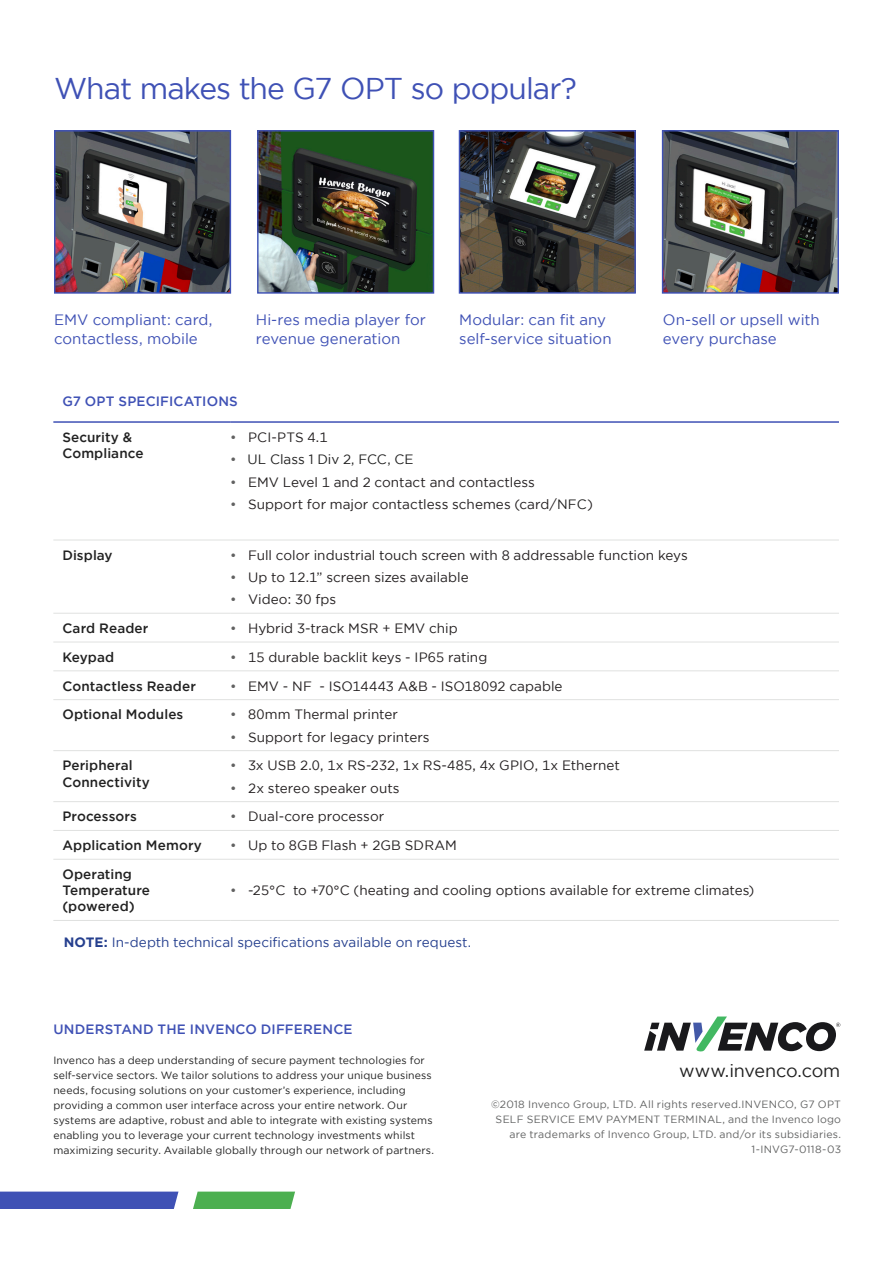
<style>
.page{position:relative;width:893px;height:1263px;background:#fff}
.page>*{position:absolute;margin:0;border:0;box-sizing:border-box;transform-origin:0 0}
.new{font:30px "Gotham";letter-spacing:-.03em;color:#3f51b5}
.Body{font:18px "Gotham";letter-spacing:-.005em;color:#212121}
.Body_Bold{font:15px/19.5px "Gotham";color:#3f51b5}
.t1{font:13.5px "Gotham";letter-spacing:.005em;color:#231f20}
.Body-2{font:500 13.5px/16.2px "Gotham";letter-spacing:.01em;color:#212121}
.Subheading{font:13.5px "Gotham";color:#253f8e}
.Body_Bold-2{font:500 13.5px "Gotham";letter-spacing:.015em;color:#3f51b5}
.Subheading-2{font:13.5px "Gotham";color:#212121}
.t2{font:13.5px "Gotham";color:#616161}
.Subheading-3{font:10.5px/15px "Gotham";letter-spacing:.01em;color:#212121}
.t3{font:10.5px/15px "Gotham";letter-spacing:.02em;color:#616262;text-align:right}
.s1{color:#616161}
.s2{color:#212121}
.s3{font-weight:700}
</style>
<div class="page">
<div style="left:0;top:1191px;width:178px;height:18px;background:#3f51b5"></div>
<svg style="left:193px;top:1191px;width:102px;height:18px;background:#59b55d"></svg>
<hr style="left:53px;top:421px;width:177px;height:2px;background:#3f51b5">
<hr style="left:230px;top:421px;width:609px;height:2px;background:#3f51b5">
<hr style="left:53px;top:540px;width:177px;height:1px;background:#e0e1e0">
<hr style="left:230px;top:540px;width:609px;height:1px;background:#e0e1e0">
<hr style="left:53px;top:613px;width:177px;height:1px;background:#e0e1e0">
<hr style="left:230px;top:613px;width:609px;height:1px;background:#e0e1e0">
<hr style="left:53px;top:642px;width:177px;height:1px;background:#e0e1e0">
<hr style="left:230px;top:642px;width:609px;height:1px;background:#e0e1e0">
<hr style="left:53px;top:670px;width:177px;height:1px;background:#e0e1e0">
<hr style="left:230px;top:670px;width:609px;height:1px;background:#e0e1e0">
<hr style="left:53px;top:699px;width:177px;height:1px;background:#e0e1e0">
<hr style="left:230px;top:699px;width:609px;height:1px;background:#e0e1e0">
<hr style="left:53px;top:750px;width:177px;height:1px;background:#e0e1e0">
<hr style="left:230px;top:750px;width:609px;height:1px;background:#e0e1e0">
<hr style="left:53px;top:801px;width:177px;height:1px;background:#e0e1e0">
<hr style="left:230px;top:801px;width:609px;height:1px;background:#e0e1e0">
<hr style="left:53px;top:830px;width:177px;height:1px;background:#e0e1e0">
<hr style="left:230px;top:830px;width:609px;height:1px;background:#e0e1e0">
<hr style="left:53px;top:859px;width:177px;height:1px;background:#e0e1e0">
<hr style="left:230px;top:859px;width:609px;height:1px;background:#e0e1e0">
<hr style="left:53px;top:920px;width:177px;height:1px;background:#e0e1e0">
<hr style="left:230px;top:920px;width:609px;height:1px;background:#e0e1e0">
<img style="left:56px;top:132px;width:173px;height:160px">
<div style="left:54px;top:130px;width:177px;height:164px;border:1px solid #3f51b5"></div>
<img style="left:259px;top:132px;width:173px;height:160px">
<div style="left:257px;top:130px;width:177px;height:164px;border:1px solid #3f51b5"></div>
<img style="left:461px;top:132px;width:173px;height:160px">
<div style="left:459px;top:130px;width:177px;height:164px;border:1px solid #3f51b5"></div>
<img style="left:664px;top:132px;width:173px;height:160px">
<div style="left:662px;top:130px;width:177px;height:164px;border:1px solid #3f51b5"></div>
<svg style="left:644px;top:1016px;width:196px;height:35px"></svg>
<p class="new" style="left:54px;top:69px;width:524px">What makes the G7 OPT so popular?</p>
<p class="Body_Bold" style="left:54px;top:309px;width:160px">EMV compliant: card, contactless, mobile</p>
<p class="Body_Bold" style="left:256px;top:309px;width:172px">Hi-res media player for revenue generation</p>
<p class="Body_Bold" style="left:459px;top:309px;width:154px">Modular: can fit any self-service situation</p>
<p class="Body_Bold" style="left:663px;top:309px;width:158px">On-sell or upsell with every purchase</p>
<p class="Body_Bold-2" style="left:62px;top:392px;width:177px">G7 OPT SPECIFICATIONS</p>
<p class="Body-2" style="left:62px;top:429px;width:83px">Security &amp;<br>Compliance</p>
<p class="t1" style="left:230px;top:429px;width:99px"><span class="s1">•</span> PCI-PTS 4.1</p>
<p class="t2" style="left:230px;top:451px;width:8px">•</p>
<p class="t1" style="left:230px;top:473px;width:306px"><span class="s1">•</span> EMV Level 1 and 2 contact and contactless</p>
<p class="t1" style="left:230px;top:495px;width:358px"><span class="s1">•</span> Support for major contactless schemes (card/<span class="s2">NFC</span></p>
<p class="Subheading-2" style="left:247px;top:450px;width:168px">UL Class 1 Div 2, FCC, CE</p>
<p class="t1" style="left:583px;top:495px;width:11px">C)</p>
<p class="Body-2" style="left:62px;top:547px;width:52px">Display</p>
<p class="t1" style="left:230px;top:546px;width:459px"><span class="s1">•</span> Full color industrial touch screen with 8 addressable function keys</p>
<p class="t1" style="left:230px;top:569px;width:240px"><span class="s1">•</span> Up to 12.1” screen sizes available</p>
<p class="t1" style="left:230px;top:591px;width:107px"><span class="s1">•</span> Video: 30 fps</p>
<p class="Body-2" style="left:62px;top:620px;width:88px">Card Reader</p>
<p class="t1" style="left:230px;top:620px;width:229px"><span class="s1">•</span> Hybrid 3-track MSR + EMV chip</p>
<p class="Body-2" style="left:62px;top:649px;width:53px">Keypad</p>
<p class="t1" style="left:230px;top:648px;width:259px"><span class="s1">•</span> 15 durable backlit keys - IP65 rating</p>
<p class="Body-2" style="left:62px;top:678px;width:135px">Contactless Reader</p>
<p class="t1" style="left:230px;top:677px;width:334px"><span class="s1">•</span> EMV - NFC - ISO14443 A&amp;B - ISO18092 capable</p>
<p class="Body-2" style="left:62px;top:706px;width:122px">Optional Modules</p>
<p class="t1" style="left:230px;top:706px;width:169px"><span class="s1">•</span> 80mm Thermal printer</p>
<p class="t1" style="left:230px;top:728px;width:201px"><span class="s1">•</span> Support for legacy printers</p>
<p class="Body-2" style="left:62px;top:757px;width:89px">Peripheral<br>Connectivity</p>
<p class="t1" style="left:230px;top:757px;width:391px"><span class="s1">•</span> 3x USB 2.0, 1x RS-232, 1x RS-485, 4x GPIO, 1x Ethernet</p>
<p class="t1" style="left:230px;top:779px;width:171px"><span class="s1">•</span> 2x stereo speaker outs</p>
<p class="Body-2" style="left:62px;top:808px;width:76px">Processors</p>
<p class="t1" style="left:230px;top:808px;width:156px"><span class="s1">•</span> Dual-core processor</p>
<p class="Body-2" style="left:62px;top:837px;width:141px">Application Memory</p>
<p class="t1" style="left:230px;top:837px;width:228px"><span class="s1">•</span> Up to 8GB Flash + 2GB SDRAM</p>
<p class="Body-2" style="left:62px;top:866px;width:89px">Operating<br>Temperature (powered)</p>
<p class="t1" style="left:230px;top:882px;width:537px"><span class="s1">•</span> -25°CC to +70°C (heating and cooling options available for extreme climates) CC</p>
<p class="Subheading" style="left:64px;top:934px;width:409px"><span class="s3">NOTE:</span> In-depth technical specifications available on request.</p>
<p class="Body_Bold-2" style="left:53px;top:1020px;width:301px">UNDERSTAND THE INVENCO DIFFERENCE</p>
<p class="Subheading-3" style="left:53px;top:1052px;width:382px">Invenco has a deep understanding of secure payment technologies for self-service sectors. We tailor solutions to address your unique business needs, focusing solutions on your customer’s experience, including providing a common user interface across your entire network. Our systems are adaptive, robust and able to integrate with existing systems enabling you to leverage your current technology investments whilst maximizing security. Available globally through our network of partners.</p>
<p class="Body" style="left:679px;top:1059px;width:163px">www.invenco.com</p>
<p class="t3" style="left:491px;top:1096px;width:352px">©2018 Invenco Group, LTD. All rights reserved.INVENCO, G7 OPT<br>SELF SERVICE EMV PAYMENT TERMINAL, and the Invenco logo are trademarks of Invenco Group, LTD. and/or its subsidiaries.</p>
<p class="t3" style="left:751px;top:1141px;width:91px">1-INVG7-0118-03</p>
</div>
